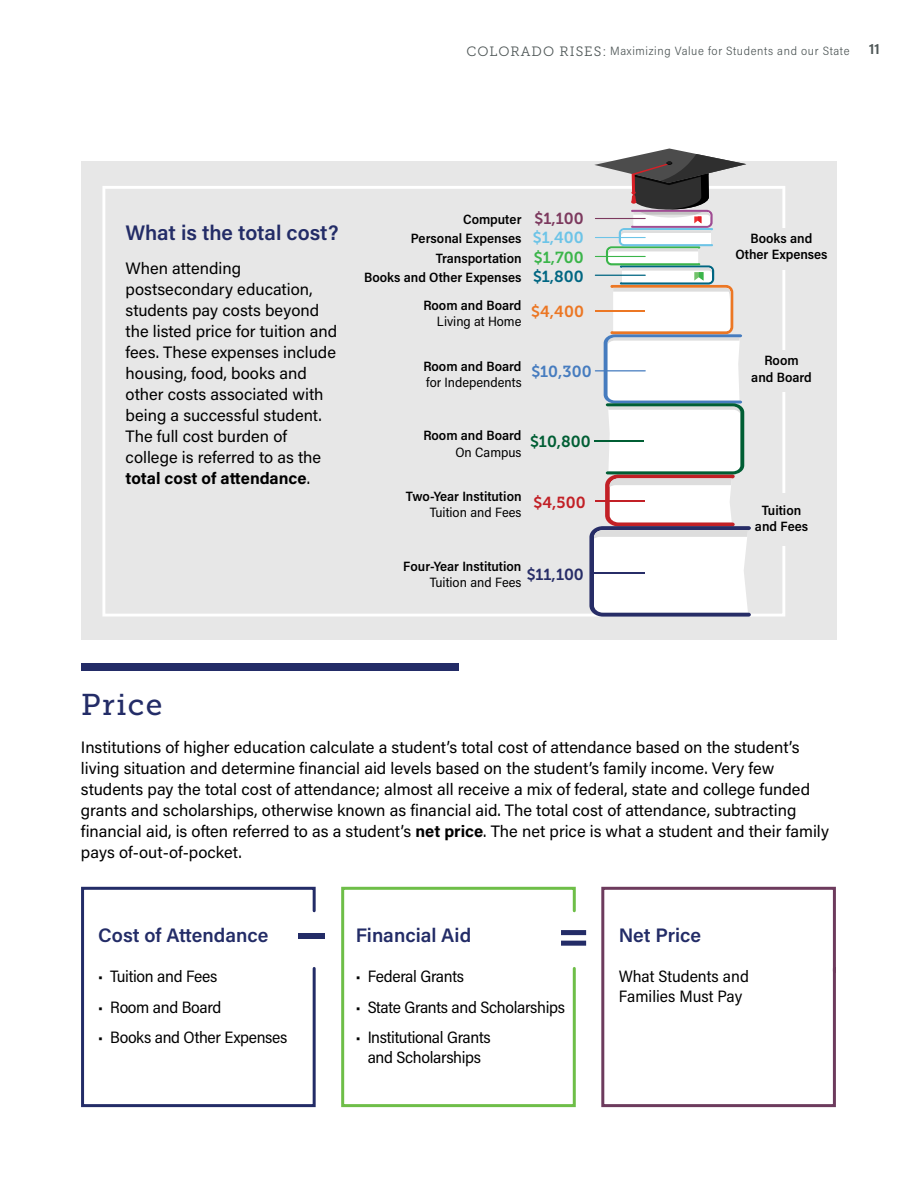
<style>
.page{position:relative;width:918px;height:1188px;background:#fff}
.page>*{position:absolute;margin:0;border:0;box-sizing:border-box;transform-origin:0 0}
.t1{font:30px "Museo Slab 500";letter-spacing:.05em;color:#232c67}
.t2{font:600 21px "Acumin Pro";letter-spacing:-.005em;color:#232c67}
.t3{font:600 19.5px "Acumin Pro";color:#232c67}
.t4{font:16.5px/21px "Acumin Pro";color:#000}
.t5{font:16.5px/19.8px "Acumin Pro Semi Cond";letter-spacing:-.02em;color:#000;text-align:center}
.t6{font:16.5px/19.8px "Acumin Pro Semi Cond";color:#000}
.t7{font:15.9px "Museo Slab 700";color:#467cbf}
.t8{font:15.9px "Museo Slab 700";color:#272d67}
.t9{font:15.9px "Museo Slab 700";color:#005e34}
.t10{font:15.9px "Museo Slab 700";color:#ec7724}
.t11{font:15.9px "Museo Slab 700";color:#c22026}
.t12{font:600 15px "Acumin Pro";color:#4f5757}
.t13{font:600 13.5px/16.2px "Acumin Pro Semi Cond";color:#000;text-align:center}
.t14{font:13.5px "Acumin Pro Semi Cond";color:#000}
.t15{font:300 12px "Acumin Pro Semi Cond";letter-spacing:.05em;color:#4f5757}
.s1{font-family:"Museo Slab 300";font-weight:400;font-size:13.5px}
.s2{font-weight:700}
.s3{font-family:"Museo Slab 700";font-weight:400;font-size:15.9px;color:#7c395e}
.s4{font-family:"Museo Slab 700";font-weight:400;font-size:15.9px;color:#6dc4e7}
.s5{font-family:"Museo Slab 700";font-weight:400;font-size:15.9px;color:#3bb54a}
.s6{font-family:"Museo Slab 700";font-weight:400;font-size:15.9px;color:#006682}
</style>
<div class="page">
<div style="left:81px;top:161px;width:756px;height:478px;background:#e7e7e7"></div>
<svg style="left:102px;top:186px;width:683px;height:431px"></svg>
<div style="left:723px;top:494px;width:99px;height:52px;background:#e7e7e7"></div>
<svg style="left:589px;top:149px;width:162px;height:468px"></svg>
<div style="left:715px;top:228px;width:98px;height:41px;background:#e7e7e7"></div>
<div style="left:744px;top:351px;width:79px;height:41px;background:#e7e7e7"></div>
<svg style="left:601px;top:886px;width:235px;height:222px"></svg>
<svg style="left:341px;top:886px;width:235px;height:222px"></svg>
<svg style="left:81px;top:886px;width:235px;height:222px"></svg>
<div style="left:298px;top:933px;width:27px;height:6px;background:#232c67"></div>
<svg style="left:561px;top:930px;width:25px;height:16px"></svg>
<div style="left:81px;top:663px;width:378px;height:8px;background:#232c67"></div>
<p class="t15" style="left:466px;top:43px;width:385px"><span class="s1">COLORADO RISES:</span> Maximizing Value for Students and our State</p>
<p class="t12" style="left:869px;top:38px;width:13px">11</p>
<p class="t2" style="left:126px;top:218px;width:215px">What is the total cost?</p>
<p class="t4" style="left:126px;top:257px;width:213px">When attending postsecondary education, students pay costs beyond the listed price for tuition and fees. These expenses include housing, food, books and other costs associated with being a successful student.<br>The full cost burden of college is referred to as the <span class="s2">total cost of attendance</span>.</p>
<p class="t13" style="left:411px;top:209px;width:174px;line-height:19px;text-align:right">Computer <span class="s3">$1,100<br></span>Personal Expenses <span class="s4">$1,400</span></p>
<p class="t13" style="left:364px;top:248px;width:221px;line-height:18.8px;text-align:right">Transportation <span class="s5">$1,700<br></span>Books and Other Expenses <span class="s6">$1,800</span></p>
<p class="t13" style="left:423px;top:296px;width:100px">Room and Board</p>
<p class="t14" style="left:437px;top:312px;width:86px">Living at Home</p>
<p class="t10" style="left:531px;top:303px;width:54px">$4,400</p>
<p class="t13" style="left:423px;top:358px;width:100px">Room and Board</p>
<p class="t14" style="left:426px;top:373px;width:97px">for Independents</p>
<p class="t7" style="left:531px;top:363px;width:62px">$10,300</p>
<p class="t13" style="left:423px;top:427px;width:100px">Room and Board</p>
<p class="t14" style="left:455px;top:442px;width:68px">On Campus</p>
<p class="t9" style="left:530px;top:433px;width:62px">$10,800</p>
<p class="t13" style="left:406px;top:487px;width:117px">Two-Year Institution</p>
<p class="t14" style="left:430px;top:503px;width:93px">Tuition and Fees</p>
<p class="t11" style="left:534px;top:494px;width:53px">$4,500</p>
<p class="t13" style="left:403px;top:558px;width:120px">Four-Year Institution</p>
<p class="t14" style="left:430px;top:573px;width:93px">Tuition and Fees</p>
<p class="t8" style="left:527px;top:566px;width:59px">$11,100</p>
<h1 class="t1" style="left:81px;top:688px;width:83px">Price</h1>
<p class="t13" style="left:735px;top:230px;width:94px">Books and<br>Other Expenses</p>
<p class="t13" style="left:751px;top:352px;width:62px">Room<br>and Board</p>
<p class="t13" style="left:755px;top:501px;width:55px">Tuition and Fees</p>
<p class="t4" style="left:81px;top:736px;width:750px">Institutions of higher education calculate a student’s total cost of attendance based on the student’s living situation and determine financial aid levels based on the student’s family income. Very few students pay the total cost of attendance; almost all receive a mix of federal, state and college funded grants and scholarships, otherwise known as financial aid. The total cost of attendance, subtracting financial aid, is often referred to as a student’s <span class="s2">net price</span>. The net price is what a student and their family pays of-out-of-pocket.</p>
<p class="t3" style="left:98px;top:922px;width:172px">Cost of Attendance</p>
<p class="t5" style="left:98px;top:966px;width:121px">• Tuition and Fees</p>
<p class="t5" style="left:98px;top:996px;width:125px">• Room and Board</p>
<p class="t5" style="left:98px;top:1027px;width:191px">• Books and Other Expenses</p>
<p class="t3" style="left:356px;top:922px;width:117px">Financial Aid</p>
<p class="t5" style="left:356px;top:966px;width:110px">• Federal Grants</p>
<p class="t5" style="left:356px;top:996px;width:211px">• State Grants and Scholarships</p>
<p class="t5" style="left:356px;top:1027px;width:137px">• Institutional Grants and Scholarships</p>
<p class="t3" style="left:619px;top:922px;width:84px">Net Price</p>
<p class="t6" style="left:619px;top:966px;width:132px">What Students and<br>Families Must Pay</p>
</div>
